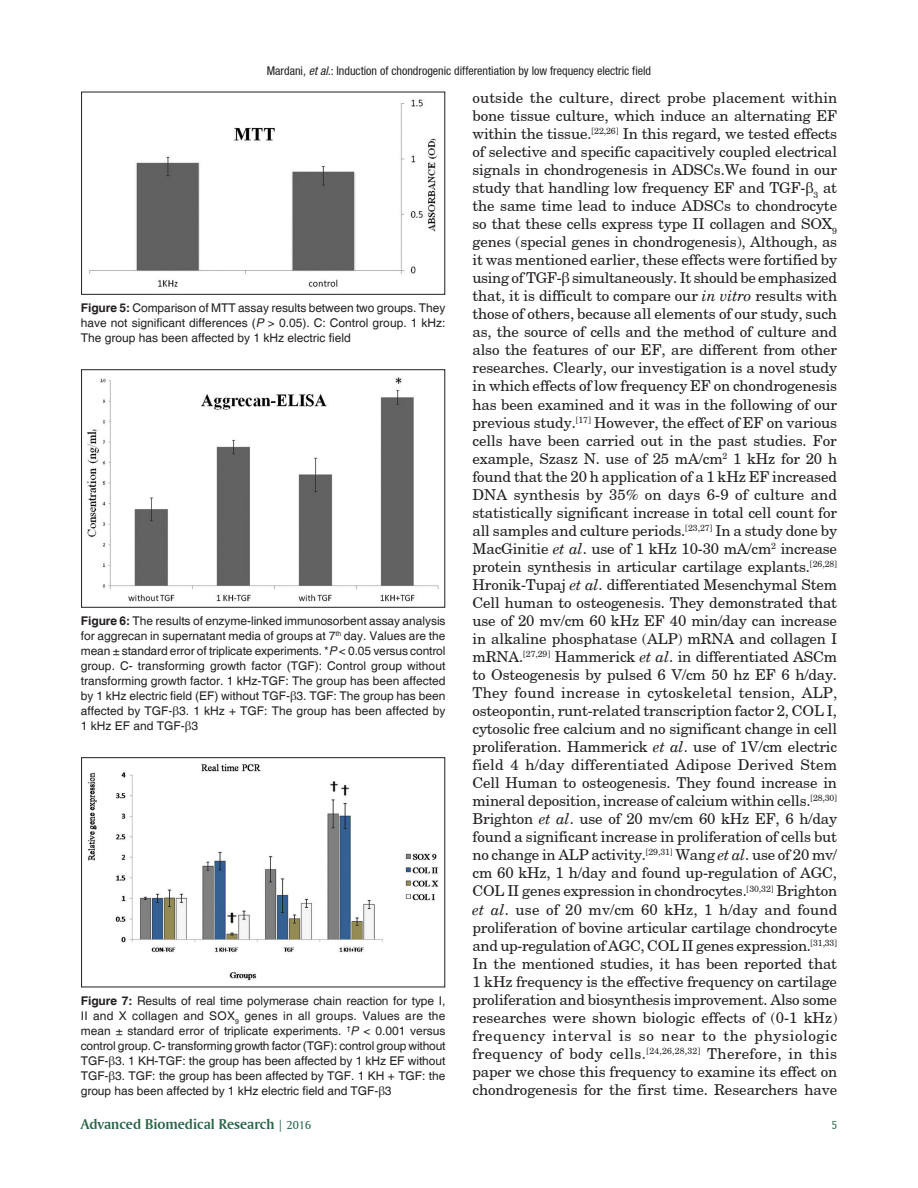
<style>
.page{position:relative;width:918px;height:1188px;background:#fff}
.page>*{position:absolute;margin:0;border:0;box-sizing:border-box;transform-origin:0 0}
.TX{font:15px/18px "New Century Schoolbook";letter-spacing:-.005em;color:#231f20;text-align:justify}
.t1{font:15px "Amerigo BT Bold A";color:#286446}
.FGC{font:12px/15px "Helvetica";color:#231f20;text-align:justify}
.t2{font:12px "Heavenetica Cond 5 SH";color:#231f20}
.t3{font:12px "Bell Centennial BT Address";color:#286446}
.s1{font-family:"Heavenetica Cond 5 Obl SH"}
.s2{font-weight:700}
.s3{font-style:italic}
.s4{font-family:"New Century Schlbk";font-style:italic}
.s5{font-family:"Amerigo BT Roman A";font-size:12px}
</style>
<div class="page">
<img style="left:89px;top:99px;width:349px;height:188px">
<div style="left:81px;top:92px;width:364px;height:203px;border:1px solid #231f20"></div>
<img style="left:87px;top:377px;width:352px;height:225px">
<img style="left:87px;top:763px;width:352px;height:218px">
<div style="left:81px;top:757px;width:364px;height:230px;border:1px solid #231f20"></div>
<p class="t2" style="left:267px;top:63px;width:386px">Mardani, <span class="s1">et al.</span>: Induction of chondrogenic differentiation by low frequency electric field</p>
<p class="FGC" style="left:81px;top:301px;width:366px"><span class="s2">Figure 5:</span> Comparison of MTT assay results between two groups. They have not significant differences (<span class="s3">P</span> &gt; 0.05). C: Control group. 1 kHz:<br>The group has been affected by 1 kHz electric field</p>
<p class="FGC" style="left:81px;top:614px;width:366px"><span class="s2">Figure 6:</span> The results of enzyme‑linked immunosorbent assay analysis for aggrecan in supernatant media of groups at 7<sup>th</sup> day. Values are the mean ± standard error of triplicate experiments. *<span class="s3">P</span> &lt; 0.05 versus control group. C‑ transforming growth factor (TGF): Control group without transforming growth factor. 1 kHz‑TGF: The group has been affected by 1 kHz electric field (EF) without TGF‑ 3. TGF: The group has been affected by TGF‑ 3. 1 kHz + TGF: The group has been affected by 1 kHz EF and TGF‑ 3</p>
<p class="FGC" style="left:81px;top:994px;width:366px"><span class="s2">Figure 7:</span> Results of real time polymerase chain reaction for type I, II and X collagen and SOX<sub>9</sub> genes in all groups. Values are the mean ± standard error of triplicate experiments. <sup>†</sup><span class="s3">P</span> &lt; 0.001 versus control group. C‑ transforming growth factor (TGF): control group without TGF‑ 3. 1 KH‑TGF: the group has been affected by 1 kHz EF without TGF‑ 3. TGF: the group has been affected by TGF. 1 KH + TGF: the group has been affected by 1 kHz electric field and TGF‑ 3</p>
<p class="TX" style="left:472px;top:88px;width:366px">outside the culture, direct probe placement within bone tissue culture, which induce an alternating EF within the tissue.<sup>[22,26]</sup> In this regard, we tested effects of selective and specific capacitively coupled electrical signals in chondrogenesis in ADSCs.We found in our study that handling low frequency EF and TGF‑ <sub>3</sub> at the same time lead to induce ADSCs to chondrocyte so that these cells express type II collagen and SOX<sub>9 </sub>genes (special genes in chondrogenesis), Although, as it was mentioned earlier, these effects were fortified by using of TGF‑ simultaneously. It should be emphasized that, it is difficult to compare our <span class="s4">in vitro</span> results with those of others, because all elements of our study, such as, the source of cells and the method of culture and also the features of our EF, are different from other researches. Clearly, our investigation is a novel study in which effects of low frequency EF on chondrogenesis has been examined and it was in the following of our previous study.<sup>[17]</sup> However, the effect of EF on various cells have been carried out in the past studies. For example, Szasz N. use of 25 mA/cm<sup>2</sup> 1 kHz for 20 h found that the 20 h application of a 1 kHz EF increased DNA synthesis by 35% on days 6‑9 of culture and statistically significant increase in total cell count for all samples and culture periods.<sup>[23,27]</sup> In a study done by MacGinitie <span class="s4">et al</span>. use of 1 kHz 10‑30 mA/cm<sup>2</sup> increase protein synthesis in articular cartilage explants.<sup>[26,28] </sup>Hronik‑Tupaj <span class="s4">et al</span>. differentiated Mesenchymal Stem Cell human to osteogenesis. They demonstrated that use of 20 mv/cm 60 kHz EF 40 min/day can increase in alkaline phosphatase (ALP) mRNA and collagen I mRNA.<sup>[27,29]</sup> Hammerick <span class="s4">et al</span>. in differentiated ASCm to Osteogenesis by pulsed 6 V/cm 50 hz EF 6 h/day.<br>They found increase in cytoskeletal tension, ALP, osteopontin, runt‑related transcription factor 2, COL I, cytosolic free calcium and no significant change in cell proliferation. Hammerick <span class="s4">et al</span>. use of 1V/cm electric field 4 h/day differentiated Adipose Derived Stem Cell Human to osteogenesis. They found increase in mineral deposition, increase of calcium within cells.<sup>[28,30] </sup>Brighton <span class="s4">et al</span>. use of 20 mv/cm 60 kHz EF, 6 h/day found a significant increase in proliferation of cells but no change in ALP activity.<sup>[29,31]</sup> Wang <span class="s4">et al</span>. use of 20 mv/ cm 60 kHz, 1 h/day and found up‑regulation of AGC, COL II genes expression in chondrocytes.<sup>[30,32]</sup> Brighton <span class="s4">et al</span>. use of 20 mv/cm 60 kHz, 1 h/day and found proliferation of bovine articular cartilage chondrocyte and up‑regulation of AGC, COL II genes expression.<sup>[31,33] </sup>In the mentioned studies, it has been reported that 1 kHz frequency is the effective frequency on cartilage proliferation and biosynthesis improvement. Also some researches were shown biologic effects of (0‑1 kHz) frequency interval is so near to the physiologic frequency of body cells.<sup>[24,26,28,32]</sup> Therefore, in this paper we chose this frequency to examine its effect on chondrogenesis for the first time. Researchers have</p>
<p class="t1" style="left:81px;top:1115px;width:232px">Advanced Biomedical Research <span class="s5">| 2016</span></p>
<p class="t3" style="left:832px;top:1118px;width:7px">5</p>
</div>
